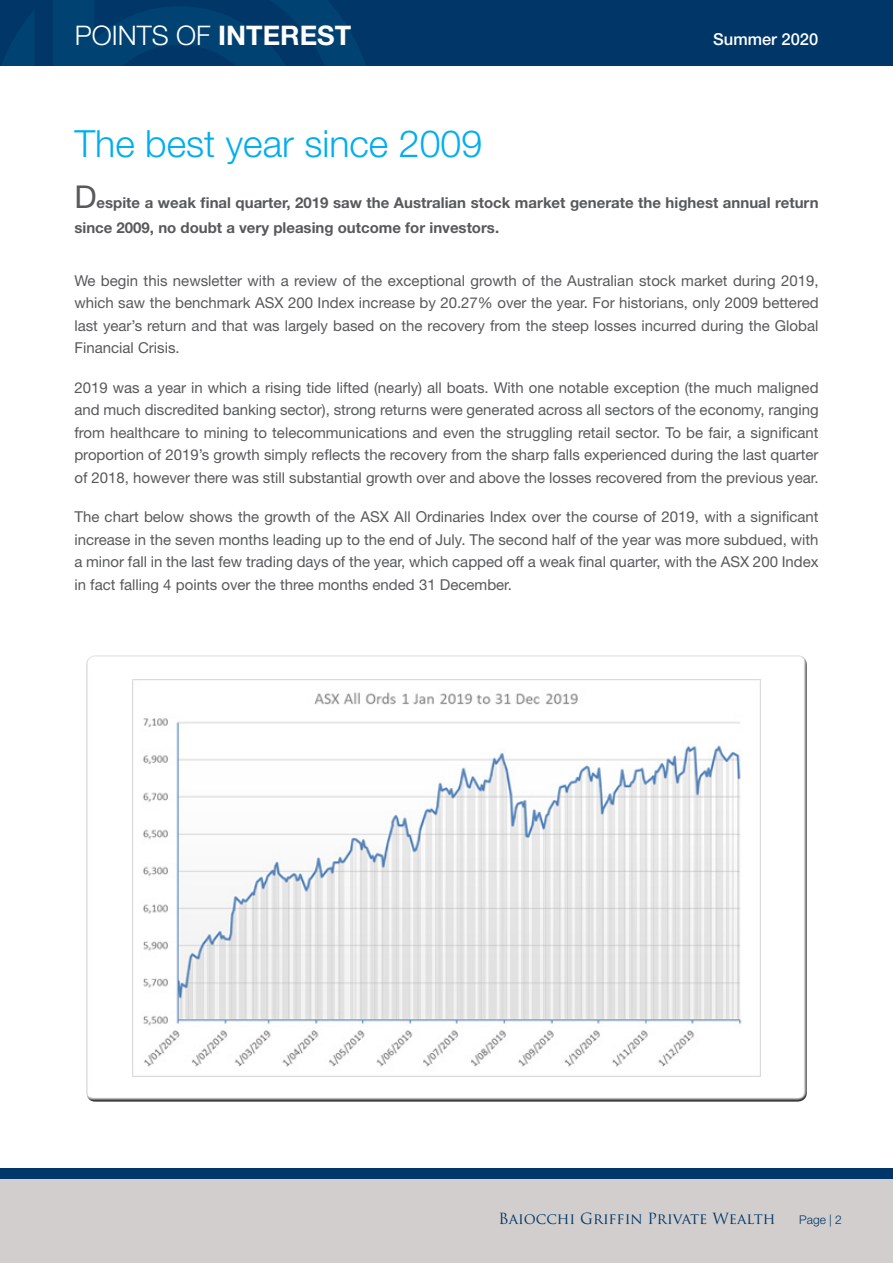
<style>
.page{position:relative;width:893px;height:1263px;background:#fff}
.page>*{position:absolute;margin:0;border:0;box-sizing:border-box;transform-origin:0 0}
.t1{font:300 37.5px "Helvetica Neue";color:#00aeef}
.t2{font:300 27px "Helvetica Neue";color:#fff}
.t3{font:500 16.5px "Helvetica Neue";color:#fff}
.t4{font:15px/22.5px "Helvetica Neue";color:#58595b;text-align:justify}
.t5{font:700 15px/25.5px "Helvetica Neue";color:#58595b}
.t6{font:15px "Trajan Pro";color:#003768}
.t7{font:300 12px "Helvetica Neue";color:#003768}
.s1{font-weight:700}
.s2{font-weight:400;font-size:31.5px}
</style>
<div class="page">
<div style="left:86px;top:657px;width:721px;height:445px;background:#000;opacity:.75"></div>
<img style="left:133px;top:680px;width:627px;height:397px">
<div style="left:0;top:1171px;width:893px;height:92px;background:#d2cecd"></div>
<div style="left:0;top:1168px;width:893px;height:10px;background:#003768"></div>
<div style="left:0;top:0;width:893px;height:66px;background:#003768"></div>
<svg style="left:2px;top:0;width:364px;height:66px"></svg>
<h2 class="t2" style="left:75px;top:13px;width:278px">POINTS OF <span class="s1">INTEREST</span></h2>
<p class="t3" style="left:713px;top:26px;width:107px">Summer 2020</p>
<h1 class="t1" style="left:74px;top:113px;width:409px">The best year since 2009</h1>
<p class="t5" style="left:74px;top:190px;width:746px"><span class="s2">D</span>espite a weak final quarter, 2019 saw the Australian stock market generate the highest annual return since 2009, no doubt a very pleasing outcome for investors.</p>
<p class="t4" style="left:74px;top:270px;width:746px">We begin this newsletter with a review of the exceptional growth of the Australian stock market during 2019, which saw the benchmark ASX 200 Index increase by 20.27% over the year. For historians, only 2009 bettered last year’s return and that was largely based on the recovery from the steep losses incurred during the Global Financial Crisis.</p>
<p class="t4" style="left:74px;top:377px;width:746px">2019 was a year in which a rising tide lifted (nearly) all boats. With one notable exception (the much maligned and much discredited banking sector), strong returns were generated across all sectors of the economy, ranging from healthcare to mining to telecommunications and even the struggling retail sector. To be fair, a significant proportion of 2019’s growth simply reflects the recovery from the sharp falls experienced during the last quarter of 2018, however there was still substantial growth over and above the losses recovered from the previous year.</p>
<p class="t4" style="left:74px;top:506px;width:746px">The chart below shows the growth of the ASX All Ordinaries Index over the course of 2019, with a significant increase in the seven months leading up to the end of July. The second half of the year was more subdued, with a minor fall in the last few trading days of the year, which capped off a weak final quarter, with the ASX 200 Index in fact falling 4 points over the three months ended 31 December.</p>
<p class="t6" style="left:498px;top:1209px;width:278px">Baiocchi Griffin Private Wealth</p>
<p class="t7" style="left:799px;top:1210px;width:44px">Page | 2</p>
</div>
